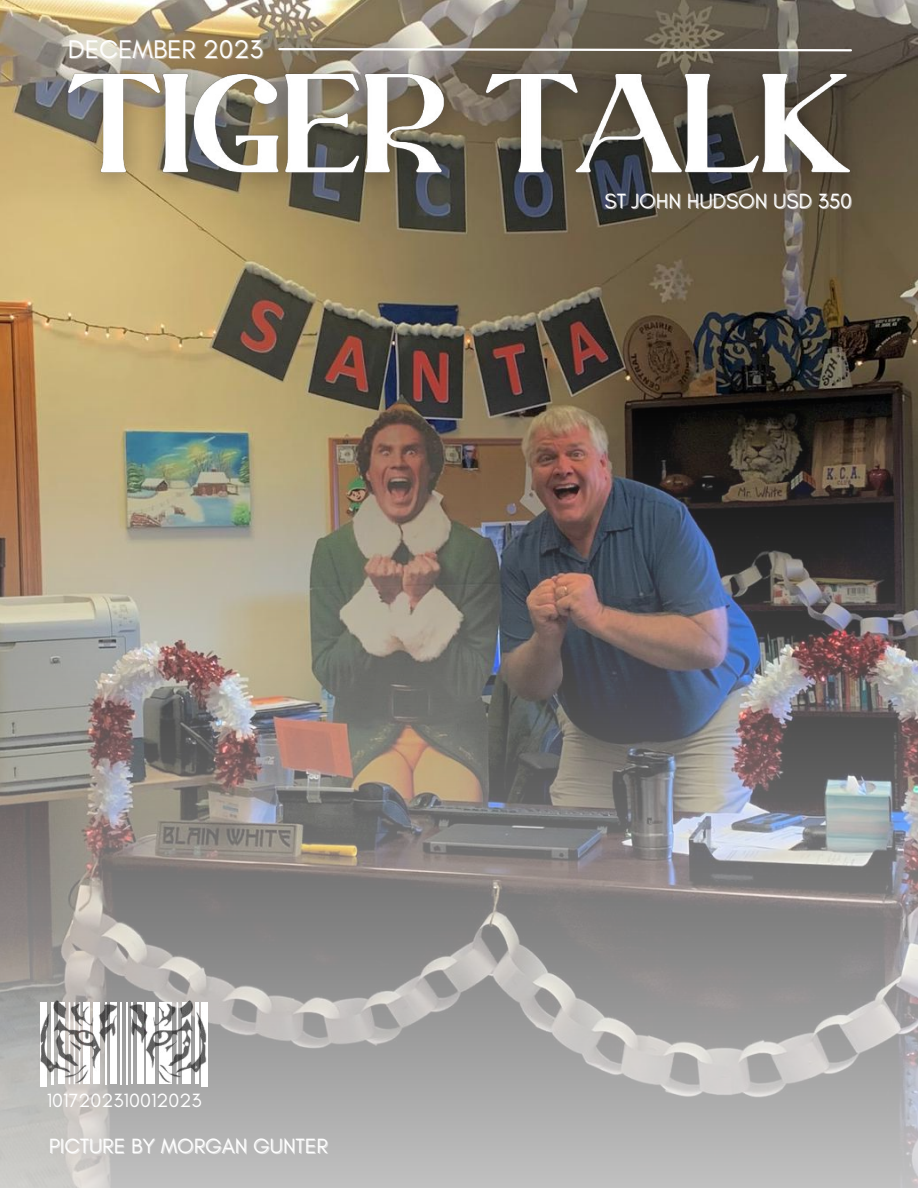
<style>
.page{position:relative;width:918px;height:1188px;background:#fff}
.page>*{position:absolute;margin:0;border:0;box-sizing:border-box;transform-origin:0 0}
.t1{font:26.1px "Glacial Indifference";color:#fff}
.t2{font:21px "Glacial Indifference";color:#fff}
.t3{font:19.5px "Glacial Indifference";color:#fff}
</style>
<div class="page">
<img style="left:0;top:0;width:918px;height:392px">
<img style="left:0;top:392px;width:918px;height:796px">
<div style="left:40px;top:1002px;width:7px;height:85px;background:#fff"></div>
<div style="left:202px;top:1002px;width:6px;height:85px;background:#fff"></div>
<img style="left:39px;top:998px;width:171px;height:87px">
<img style="left:31px;top:42px;width:856px;height:171px">
<p class="t1" style="left:68px;top:33px;width:197px">DECEMBER 2023</p>
<p class="t2" style="left:605px;top:188px;width:249px">ST JOHN HUDSON USD 350</p>
<p class="t3" style="left:47px;top:1089px;width:157px">1017202310012023</p>
<p class="t2" style="left:49px;top:1133px;width:281px">PICTURE BY MORGAN GUNTER</p>
</div>
